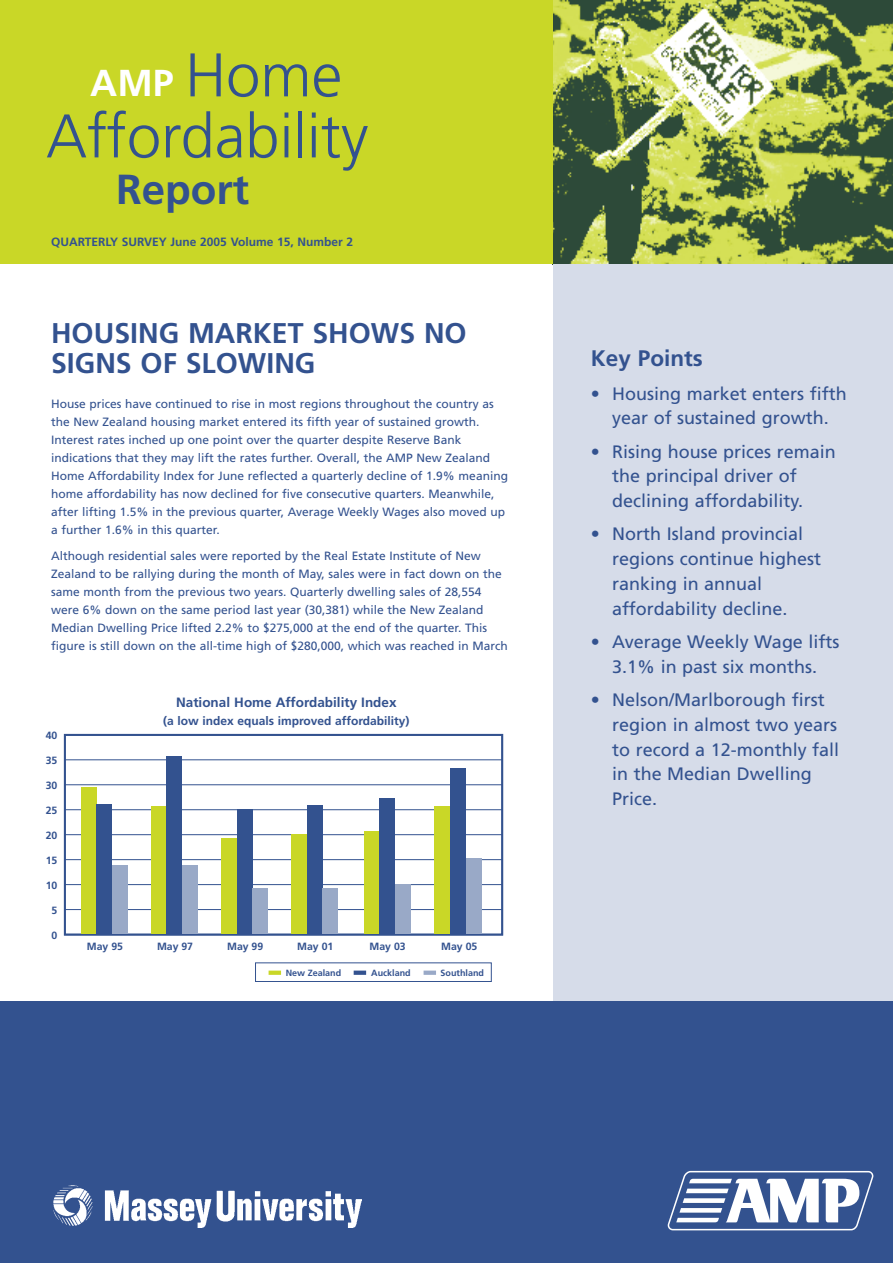
<style>
.page{position:relative;width:893px;height:1263px;background:#fff}
.page>*{position:absolute;margin:0;border:0;box-sizing:border-box;transform-origin:0 0}
.t1{font:300 61.5px "Frutiger";color:#33528f}
.t2{font:700 42px "Frutiger";color:#33528f}
.Main_Heading{font:700 28.5px/30px "Frutiger";color:#33528f}
.Body{font:700 22.5px "Frutiger";color:#33528f}
.Key_points{font:18px/24.8px "Frutiger";color:#33528f}
.Body-2{font:700 13.5px "Frutiger";color:#33528f}
.Body-3{font:12px/18px "Frutiger";color:#33528f}
.Body-4{font:700 12px "Frutiger";color:#33528f}
.t3{font:700 10.5px "Frutiger";color:#33528f}
.t4{font:700 9px "Frutiger";color:#33528f}
.s1{font-weight:700;font-size:37.5px;color:#fff}
</style>
<div class="page">
<img style="left:553px;top:0;width:340px;height:264px">
<div style="left:553px;top:264px;width:340px;height:739px;background:#d6dce9"></div>
<div style="left:0;top:0;width:553px;height:264px;background:#c9d727"></div>
<div style="left:0;top:1001px;width:893px;height:262px;background:#33528f"></div>
<svg style="left:668px;top:1171px;width:205px;height:59px"></svg>
<img style="left:53px;top:1185px;width:309px;height:43px">
<hr style="left:65px;top:909px;width:437px;height:1px;background:#33528f">
<hr style="left:65px;top:884px;width:437px;height:1px;background:#33528f">
<hr style="left:65px;top:859px;width:437px;height:1px;background:#33528f">
<hr style="left:65px;top:834px;width:437px;height:1px;background:#33528f">
<hr style="left:65px;top:809px;width:437px;height:1px;background:#33528f">
<hr style="left:65px;top:784px;width:437px;height:1px;background:#33528f">
<hr style="left:65px;top:759px;width:437px;height:1px;background:#33528f">
<div style="left:255px;top:962px;width:237px;height:20px;border:1px solid #33528f"></div>
<div style="left:424px;top:970px;width:12px;height:5px;background:#99a9c7"></div>
<div style="left:354px;top:970px;width:12px;height:5px;background:#33528f"></div>
<div style="left:269px;top:970px;width:12px;height:5px;background:#c9d727"></div>
<div style="left:64px;top:734px;width:439px;height:201px;border:2px solid #33528f"></div>
<div style="left:434px;top:806px;width:16px;height:128px;background:#c9d727"></div>
<div style="left:450px;top:768px;width:16px;height:166px;background:#33528f"></div>
<div style="left:466px;top:858px;width:16px;height:76px;background:#99a9c7"></div>
<div style="left:364px;top:831px;width:15px;height:103px;background:#c9d727"></div>
<div style="left:379px;top:798px;width:16px;height:136px;background:#33528f"></div>
<div style="left:395px;top:884px;width:16px;height:50px;background:#99a9c7"></div>
<div style="left:291px;top:834px;width:16px;height:100px;background:#c9d727"></div>
<div style="left:307px;top:805px;width:15px;height:129px;background:#33528f"></div>
<div style="left:322px;top:888px;width:16px;height:46px;background:#99a9c7"></div>
<div style="left:221px;top:838px;width:16px;height:96px;background:#c9d727"></div>
<div style="left:237px;top:809px;width:15px;height:125px;background:#33528f"></div>
<div style="left:252px;top:888px;width:16px;height:46px;background:#99a9c7"></div>
<div style="left:151px;top:806px;width:16px;height:128px;background:#c9d727"></div>
<div style="left:167px;top:756px;width:15px;height:178px;background:#33528f"></div>
<div style="left:182px;top:866px;width:16px;height:68px;background:#99a9c7"></div>
<div style="left:81px;top:787px;width:16px;height:147px;background:#c9d727"></div>
<div style="left:97px;top:804px;width:15px;height:130px;background:#33528f"></div>
<div style="left:112px;top:865px;width:16px;height:69px;background:#99a9c7"></div>
<p class="t1" style="left:90px;top:40px;width:253px"><span class="s1">AMP</span> Home</p>
<p class="t1" style="left:46px;top:101px;width:324px">Affordability</p>
<p class="t2" style="left:116px;top:165px;width:135px">Report</p>
<p class="Body-4" style="left:51px;top:235px;width:304px">QUARTERLY SURVEY June 2005 Volume 15, Number 2</p>
<p class="Main_Heading" style="left:51px;top:317px;width:417px">HOUSING MARKET SHOWS NO<br>SIGNS OF SLOWING</p>
<p class="Body-3" style="left:51px;top:394px;width:458px">House prices have continued to rise in most regions throughout the country as the New Zealand housing market entered its fifth year of sustained growth.<br>Interest rates inched up one point over the quarter despite Reserve Bank indications that they may lift the rates further. Overall, the AMP New Zealand Home Affordability Index for June reflected a quarterly decline of 1.9% meaning home affordability has now declined for five consecutive quarters. Meanwhile, after lifting 1.5% in the previous quarter, Average Weekly Wages also moved up a further 1.6% in this quarter.</p>
<p class="Body-3" style="left:51px;top:547px;width:458px">Although residential sales were reported by the Real Estate Institute of New Zealand to be rallying during the month of May, sales were in fact down on the same month from the previous two years. Quarterly dwelling sales of 28,554 were 6% down on the same period last year (30,381) while the New Zealand Median Dwelling Price lifted 2.2% to $275,000 at the end of the quarter. This figure is still down on the all-time high of $280,000, which was reached in March</p>
<p class="t3" style="left:46px;top:729px;width:13px">40</p>
<p class="t3" style="left:46px;top:754px;width:13px">35</p>
<p class="t3" style="left:46px;top:779px;width:13px">30</p>
<p class="t3" style="left:46px;top:804px;width:13px">25</p>
<p class="t3" style="left:46px;top:829px;width:13px">20</p>
<p class="t3" style="left:46px;top:854px;width:13px">15</p>
<p class="t3" style="left:46px;top:879px;width:13px">10</p>
<p class="t3" style="left:52px;top:904px;width:7px">5</p>
<p class="t3" style="left:52px;top:929px;width:7px">0</p>
<p class="Body-2" style="left:176px;top:694px;width:222px">National Home Affordability Index</p>
<p class="Body-4" style="left:163px;top:714px;width:248px">(a low index equals improved affordability)</p>
<p class="t3" style="left:441px;top:941px;width:38px">May 05</p>
<p class="t3" style="left:87px;top:941px;width:38px">May 95</p>
<p class="t3" style="left:157px;top:941px;width:38px">May 97</p>
<p class="t3" style="left:227px;top:941px;width:38px">May 99</p>
<p class="t3" style="left:297px;top:941px;width:38px">May 01</p>
<p class="t3" style="left:369px;top:941px;width:38px">May 03</p>
<p class="t4" style="left:286px;top:967px;width:57px">New Zealand</p>
<p class="t4" style="left:371px;top:967px;width:41px">Auckland</p>
<p class="t4" style="left:441px;top:967px;width:45px">Southland</p>
<p class="Body" style="left:591px;top:345px;width:113px">Key Points</p>
<p class="Key_points" style="left:591px;top:381px;width:257px;text-align:center">• Housing market enters fifth year of sustained growth.</p>
<p class="Key_points" style="left:612px;top:439px;width:225px;text-indent:-21px">• Rising house prices remain the principal driver of declining affordability.</p>
<p class="Key_points" style="left:612px;top:522px;width:211px;text-indent:-21px">• North Island provincial regions continue highest ranking in annual affordability decline.</p>
<p class="Key_points" style="left:591px;top:629px;width:250px;text-align:center">• Average Weekly Wage lifts<br>3.1% in past six months.</p>
<p class="Key_points" style="left:612px;top:687px;width:229px;text-indent:-21px">• Nelson/Marlborough first region in almost two years to record a 12-monthly fall in the Median Dwelling<br>Price.</p>
</div>
